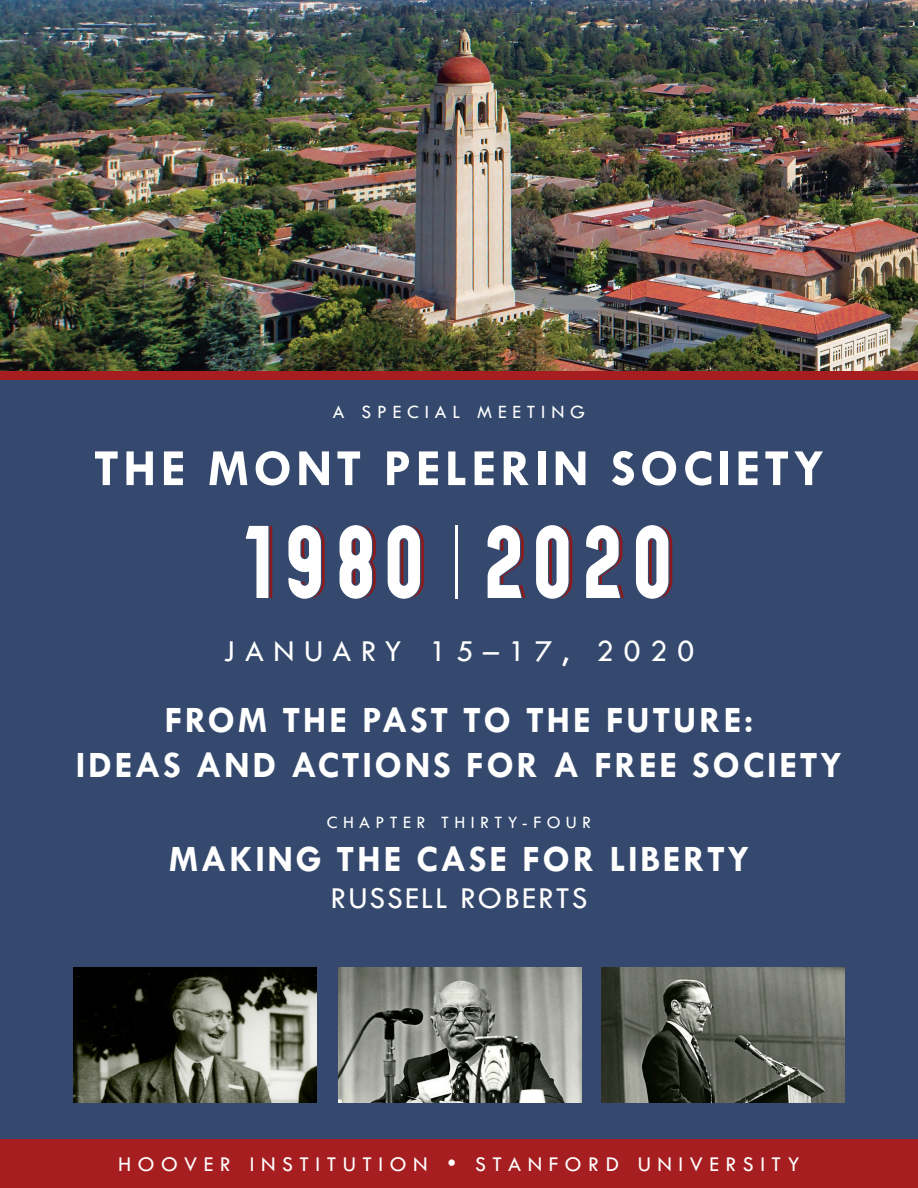
<style>
.page{position:relative;width:918px;height:1188px;background:#fff}
.page>*{position:absolute;margin:0;border:0;box-sizing:border-box;transform-origin:0 0}
.t1{font:700 52.5px "Tw Cen";letter-spacing:.075em;color:#fff}
.t2{font:700 37.5px "Tw Cen";letter-spacing:.065em;color:#fff}
.t3{font:31.5px "Tw Cen";letter-spacing:.3em;color:#fff}
.t4{font:31.5px "Tw Cen";letter-spacing:.065em;color:#fff}
.t5{font:21.75px "Tw Cen";letter-spacing:.3em;color:#fff}
.t6{font:19.5px "Tw Cen";letter-spacing:.3em;color:#fff}
.t7{font:18px "Tw Cen";letter-spacing:.3em;color:#fff}
</style>
<div class="page">
<img style="left:0;top:0;width:918px;height:372px">
<div style="left:0;top:376px;width:918px;height:812px;background:#34496d"></div>
<div style="left:0;top:372px;width:918px;height:8px;background:#a71e21"></div>
<div style="left:0;top:1140px;width:918px;height:48px;background:#a71e21"></div>
<svg style="left:536px;top:525px;width:36px;height:74px"></svg>
<svg style="left:488px;top:525px;width:37px;height:73px"></svg>
<svg style="left:636px;top:525px;width:36px;height:74px"></svg>
<svg style="left:586px;top:525px;width:38px;height:73px"></svg>
<svg style="left:388px;top:525px;width:36px;height:74px"></svg>
<svg style="left:288px;top:525px;width:37px;height:74px"></svg>
<svg style="left:340px;top:525px;width:36px;height:74px"></svg>
<svg style="left:246px;top:526px;width:26px;height:72px"></svg>
<hr style="left:456px;top:525px;width:2px;height:74px;background:#fff">
<img style="left:339px;top:968px;width:243px;height:135px">
<img style="left:602px;top:968px;width:243px;height:135px">
<img style="left:73px;top:968px;width:243px;height:135px">
<p class="t6" style="left:333px;top:400px;width:254px">A SPECIAL MEETING</p>
<p class="t1" style="left:94px;top:437px;width:732px">THE MONT PELERIN SOCIETY</p>
<p class="t3" style="left:224px;top:633px;width:473px">JANUARY 15–17, 2020</p>
<p class="t2" style="left:164px;top:697px;width:591px">FROM THE PAST TO THE FUTURE:</p>
<p class="t2" style="left:76px;top:742px;width:768px">IDEAS AND ACTIONS FOR A FREE SOCIETY</p>
<p class="t7" style="left:327px;top:811px;width:266px">CHAPTER THIRTY-FOUR</p>
<p class="t2" style="left:169px;top:836px;width:582px">MAKING THE CASE FOR LIBERTY</p>
<p class="t4" style="left:331px;top:880px;width:259px">RUSSELL ROBERTS</p>
<p class="t5" style="left:118px;top:1151px;width:683px">HOOVER INSTITUTION • STANFORD UNIVERSITY</p>
</div>
